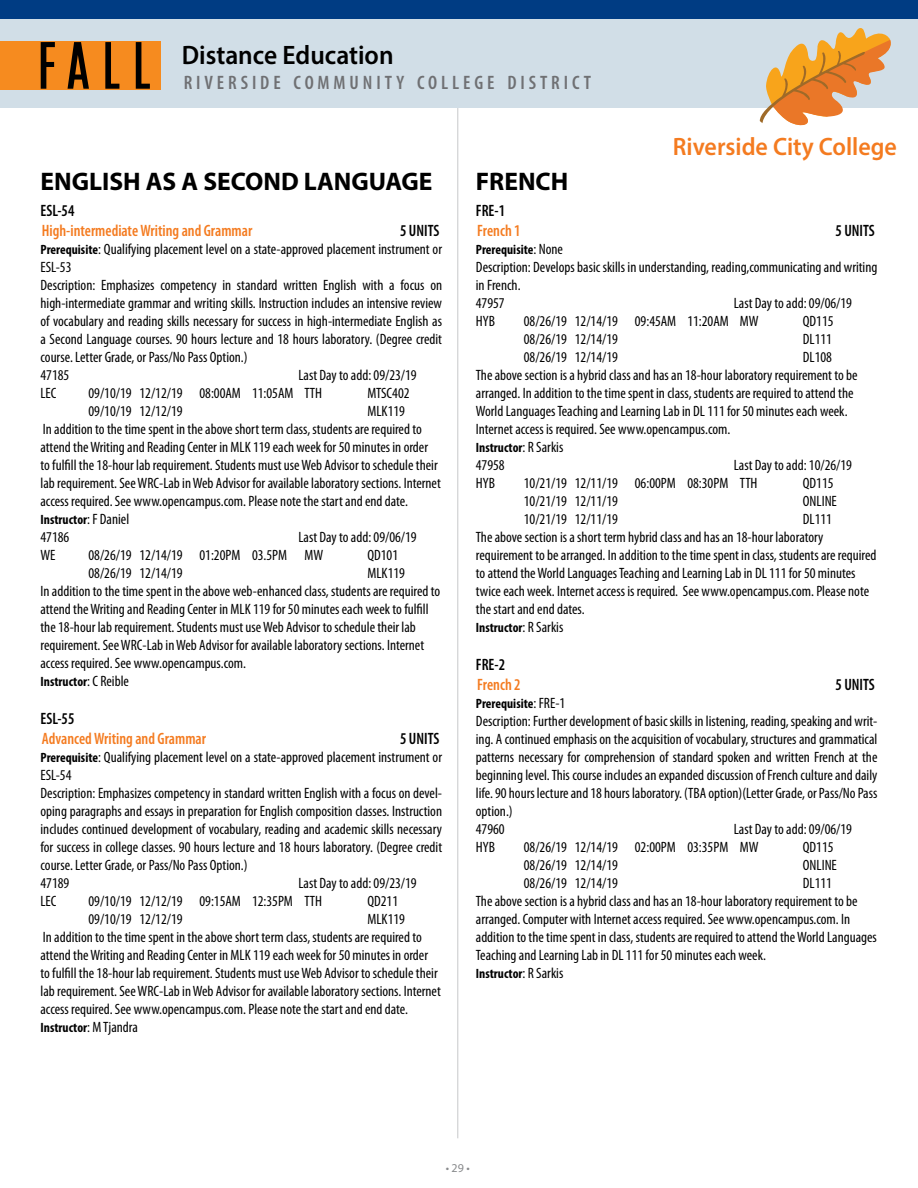
<style>
.page{position:relative;width:918px;height:1188px;background:#fff}
.page>*{position:absolute;margin:0;border:0;box-sizing:border-box;transform-origin:0 0}
.t1{font:600 26.85px "Myriad Pro";color:#000;scale:.95 1}
.t2{font:700 25.5px "Myriad Pro";color:#000}
.t3{font:600 25.2px "Myriad Pro";color:#f47b20;scale:.95 1}
.t4{font:600 condensed 19.5px "Myriad Pro";letter-spacing:.2em;color:#6f7073}
.t5{font:600 condensed 16.5px "Myriad Pro";color:#f47b20;scale:.95 1}
.t6{font:600 condensed 16.5px "Myriad Pro";color:#000;scale:.95 1}
.t7{font:condensed 15px/18px "Myriad Pro";color:#000}
.t8{font:700 condensed 13.5px "Myriad Pro";color:#000}
.t9{font:12px "Myriad Pro";color:#888a8c}
.s1{font-weight:700;font-size:13.5px}
.s2{font-weight:400;font-size:15px}
</style>
<div class="page">
<hr style="left:457px;top:84px;width:1px;height:1054px;background:#c7c8ca">
<div style="left:0;top:0;width:918px;height:108px;background:#d1dee7"></div>
<div style="left:0;top:0;width:918px;height:18px;background:#003c83"></div>
<svg style="left:760px;top:28px;width:131px;height:98px"></svg>
<div style="left:0;top:41px;width:160px;height:48px;background:#f68b1f"></div>
<svg style="left:41px;top:42px;width:109px;height:47px"></svg>
<h1 class="t1" style="left:182px;top:38px;width:225px">Distance Education</h1>
<h3 class="t4" style="left:184px;top:71px;width:409px">RIVERSIDE COMMUNITY COLLEGE DISTRICT</h3>
<h3 class="t3" style="left:673px;top:131px;width:237px">Riverside City College</h3>
<h2 class="t2" style="left:40px;top:165px;width:394px">ENGLISH AS A SECOND LANGUAGE</h2>
<p class="t6" style="left:40px;top:201px;width:37px">ESL-54</p>
<p class="t5" style="left:42px;top:220px;width:223px">High-intermediate Writing and Grammar</p>
<p class="t6" style="left:400px;top:220px;width:43px">5 UNITS</p>
<p class="t7" style="left:40px;top:240px;width:403px"><span class="s1">Prerequisite</span>: Qualifying placement level on a state-approved placement instrument or ESL-53<br>Description: Emphasizes competency in standard written English with a focus on high-intermediate grammar and writing skills. Instruction includes an intensive review of vocabulary and reading skills necessary for success in high-intermediate English as a Second Language courses. 90 hours lecture and 18 hours laboratory. (Degree credit course. Letter Grade, or Pass/No Pass Option.)<br>47185</p>
<p class="t7" style="left:299px;top:366px;width:120px">Last Day to add: 09/23/19</p>
<p class="t7" style="left:41px;top:384px;width:18px">LEC</p>
<p class="t7" style="left:89px;top:384px;width:235px">09/10/19 12/12/19 08:00AM 11:05AM TTH</p>
<p class="t7" style="left:368px;top:384px;width:44px">MTSC402</p>
<p class="t7" style="left:89px;top:402px;width:96px">09/10/19 12/12/19</p>
<p class="t7" style="left:41px;top:402px;width:402px;text-indent:327px">MLK119<br>In addition to the time spent in the above short term class, students are required to attend the Writing and Reading Center in MLK 119 each week for 50 minutes in order to fulfill the 18-hour lab requirement. Students must use Web Advisor to schedule their lab requirement. See WRC-Lab in Web Advisor for available laboratory sections. Internet access required. See www.opencampus.com. Please note the start and end date.</p>
<p class="t8" style="left:40px;top:511px;width:90px">Instructor<span class="s2">: F Daniel</span></p>
<p class="t7" style="left:41px;top:528px;width:30px">47186</p>
<p class="t7" style="left:299px;top:528px;width:120px">Last Day to add: 09/06/19</p>
<p class="t7" style="left:41px;top:546px;width:17px">WE</p>
<p class="t7" style="left:89px;top:546px;width:236px">08/26/19 12/14/19 01:20PM 03.5PM MW</p>
<p class="t7" style="left:368px;top:546px;width:32px">QD101</p>
<p class="t7" style="left:89px;top:564px;width:96px">08/26/19 12/14/19</p>
<p class="t7" style="left:41px;top:564px;width:401px;text-indent:327px">MLK119<br>In addition to the time spent in the above web-enhanced class, students are required to attend the Writing and Reading Center in MLK 119 for 50 minutes each week to fulfill the 18-hour lab requirement. Students must use Web Advisor to schedule their lab requirement. See WRC-Lab in Web Advisor for available laboratory sections. Internet access required. See www.opencampus.com.</p>
<p class="t8" style="left:40px;top:673px;width:90px">Instructor<span class="s2">: C Reible</span></p>
<p class="t6" style="left:40px;top:708px;width:37px">ESL-55</p>
<p class="t5" style="left:42px;top:728px;width:174px">Advanced Writing and Grammar</p>
<p class="t6" style="left:400px;top:728px;width:43px">5 UNITS</p>
<p class="t7" style="left:40px;top:748px;width:403px"><span class="s1">Prerequisite</span>: Qualifying placement level on a state-approved placement instrument or ESL-54<br>Description: Emphasizes competency in standard written English with a focus on devel&shy;oping paragraphs and essays in preparation for English composition classes. Instruction includes continued development of vocabulary, reading and academic skills necessary for success in college classes. 90 hours lecture and 18 hours laboratory. (Degree credit course. Letter Grade, or Pass/No Pass Option.)<br>47189</p>
<p class="t7" style="left:299px;top:874px;width:120px">Last Day to add: 09/23/19</p>
<p class="t7" style="left:41px;top:892px;width:18px">LEC</p>
<p class="t7" style="left:89px;top:892px;width:235px">09/10/19 12/12/19 09:15AM 12:35PM TTH</p>
<p class="t7" style="left:368px;top:892px;width:32px">QD211</p>
<p class="t7" style="left:89px;top:910px;width:96px">09/10/19 12/12/19</p>
<p class="t7" style="left:41px;top:910px;width:402px;text-indent:327px">MLK119<br>In addition to the time spent in the above short term class, students are required to attend the Writing and Reading Center in MLK 119 each week for 50 minutes in order to fulfill the 18-hour lab requirement. Students must use Web Advisor to schedule their lab requirement. See WRC-Lab in Web Advisor for available laboratory sections. Internet access required. See www.opencampus.com. Please note the start and end date.</p>
<p class="t8" style="left:40px;top:1019px;width:99px">Instructor<span class="s2">: M Tjandra</span></p>
<h2 class="t2" style="left:476px;top:165px;width:94px">FRENCH</h2>
<p class="t6" style="left:476px;top:201px;width:32px">FRE-1</p>
<p class="t5" style="left:477px;top:220px;width:47px">French 1</p>
<p class="t6" style="left:835px;top:220px;width:43px">5 UNITS</p>
<p class="t8" style="left:476px;top:241px;width:89px">Prerequisite<span class="s2">: None</span></p>
<p class="t7" style="left:476px;top:258px;width:403px">Description: Develops basic skills in understanding, reading,communicating and writing in French.<br>47957</p>
<p class="t7" style="left:734px;top:294px;width:120px">Last Day to add: 09/06/19</p>
<p class="t7" style="left:476px;top:312px;width:21px">HYB</p>
<p class="t7" style="left:524px;top:312px;width:236px">08/26/19 12/14/19 09:45AM 11:20AM MW</p>
<p class="t7" style="left:803px;top:312px;width:32px">QD115</p>
<p class="t7" style="left:524px;top:330px;width:96px">08/26/19 12/14/19</p>
<p class="t7" style="left:803px;top:330px;width:31px">DL111</p>
<p class="t7" style="left:524px;top:348px;width:96px">08/26/19 12/14/19</p>
<p class="t7" style="left:476px;top:348px;width:383px;text-indent:327px">DL108<br>The above section is a hybrid class and has an 18-hour laboratory requirement to be arranged. In addition to the time spent in class, students are required to attend the World Languages Teaching and Learning Lab in DL 111 for 50 minutes each week.<br>Internet access is required. See www.opencampus.com.</p>
<p class="t8" style="left:476px;top:439px;width:89px">Instructor<span class="s2">: R Sarkis</span></p>
<p class="t7" style="left:476px;top:456px;width:30px">47958</p>
<p class="t7" style="left:734px;top:456px;width:120px">Last Day to add: 10/26/19</p>
<p class="t7" style="left:476px;top:474px;width:21px">HYB</p>
<p class="t7" style="left:524px;top:474px;width:235px">10/21/19 12/11/19 06:00PM 08:30PM TTH</p>
<p class="t7" style="left:803px;top:474px;width:32px">QD115</p>
<p class="t7" style="left:524px;top:492px;width:96px">10/21/19 12/11/19</p>
<p class="t7" style="left:803px;top:492px;width:36px">ONLINE</p>
<p class="t7" style="left:524px;top:510px;width:96px">10/21/19 12/11/19</p>
<p class="t7" style="left:476px;top:510px;width:402px;text-indent:327px">DL111<br>The above section is a short term hybrid class and has an 18-hour laboratory requirement to be arranged. In addition to the time spent in class, students are required to attend the World Languages Teaching and Learning Lab in DL 111 for 50 minutes twice each week. Internet access is required. See www.opencampus.com. Please note the start and end dates.</p>
<p class="t8" style="left:476px;top:619px;width:89px">Instructor<span class="s2">: R Sarkis</span></p>
<p class="t6" style="left:476px;top:654px;width:32px">FRE-2</p>
<p class="t5" style="left:477px;top:674px;width:47px">French 2</p>
<p class="t6" style="left:835px;top:674px;width:43px">5 UNITS</p>
<p class="t8" style="left:476px;top:695px;width:91px">Prerequisite<span class="s2">: FRE-1</span></p>
<p class="t7" style="left:476px;top:712px;width:403px">Description: Further development of basic skills in listening, reading, speaking and writ&shy;ing. A continued emphasis on the acquisition of vocabulary, structures and grammatical patterns necessary for comprehension of standard spoken and written French at the beginning level. This course includes an expanded discussion of French culture and daily life. 90 hours lecture and 18 hours laboratory. (TBA option)(Letter Grade, or Pass/No Pass option.)<br>47960</p>
<p class="t7" style="left:734px;top:820px;width:120px">Last Day to add: 09/06/19</p>
<p class="t7" style="left:476px;top:838px;width:21px">HYB</p>
<p class="t7" style="left:524px;top:838px;width:236px">08/26/19 12/14/19 02:00PM 03:35PM MW</p>
<p class="t7" style="left:803px;top:838px;width:32px">QD115</p>
<p class="t7" style="left:524px;top:856px;width:96px">08/26/19 12/14/19</p>
<p class="t7" style="left:803px;top:856px;width:36px">ONLINE</p>
<p class="t7" style="left:524px;top:874px;width:96px">08/26/19 12/14/19</p>
<p class="t7" style="left:476px;top:874px;width:403px;text-indent:327px">DL111<br>The above section is a hybrid class and has an 18-hour laboratory requirement to be arranged. Computer with Internet access required. See www.opencampus.com. In addition to the time spent in class, students are required to attend the World Languages Teaching and Learning Lab in DL 111 for 50 minutes each week.</p>
<p class="t8" style="left:476px;top:965px;width:89px">Instructor<span class="s2">: R Sarkis</span></p>
<p class="t9" style="left:446px;top:1160px;width:26px">• 29 •</p>
</div>
